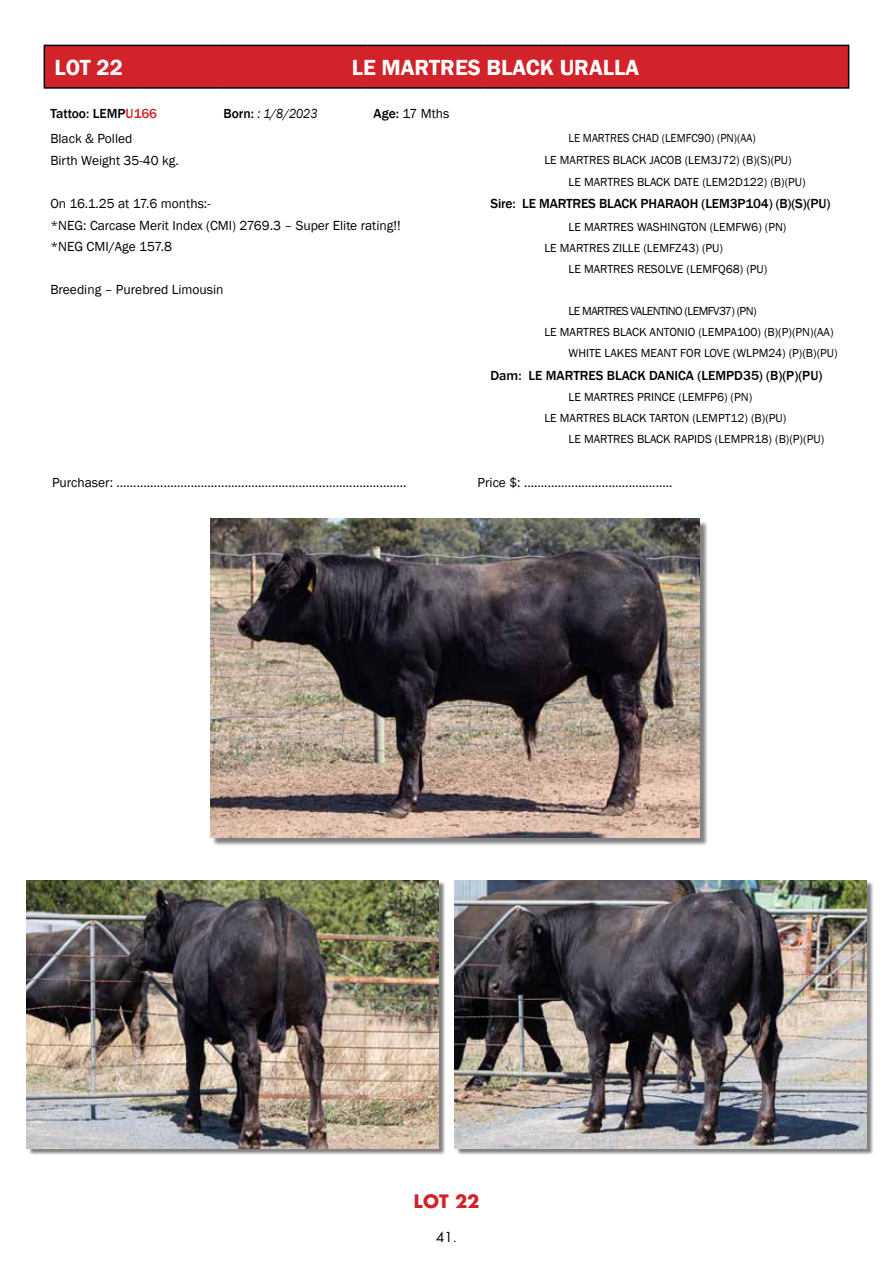
<style>
.page{position:relative;width:893px;height:1263px;background:#fff}
.page>*{position:absolute;margin:0;border:0;box-sizing:border-box;transform-origin:0 0}
.t1{font:600 22.5px "Franklin Gothic";color:#fff}
.t2{font:700 18px "Futura";color:#d2222a}
.t3{font:13.5px "Franklin Gothic";color:#000}
.t4{font:500 13.5px "Franklin Gothic";letter-spacing:-.01em;color:#000}
.t5{font:italic 13.5px "Franklin Gothic";color:#000;scale:.9 1}
.t6{font:13.5px "Futura";color:#000}
.t7{font:12px/21.3px "Franklin Gothic";color:#000}
.t8{font:12px "Franklin Gothic";letter-spacing:-.05em;color:#000}
.t9{font:12px "Franklin Gothic";color:#000;scale:.93 1}
.s1{color:#d2222a}
.s2{font-weight:500;font-style:normal}
.s3{font-weight:500}
</style>
<div class="page">
<div style="left:44px;top:45px;width:805px;height:42px;background:#d2222a"></div>
<hr style="left:563px;top:45px;width:173px;height:1px;background:#000">
<hr style="left:736px;top:45px;width:113px;height:1px;background:#000">
<hr style="left:44px;top:87px;width:70px;height:2px;background:#000">
<hr style="left:114px;top:87px;width:28px;height:2px;background:#000">
<hr style="left:142px;top:87px;width:76px;height:2px;background:#000">
<hr style="left:218px;top:87px;width:149px;height:2px;background:#000">
<hr style="left:367px;top:87px;width:117px;height:2px;background:#000">
<hr style="left:484px;top:87px;width:30px;height:2px;background:#000">
<hr style="left:514px;top:87px;width:24px;height:2px;background:#000">
<hr style="left:538px;top:87px;width:25px;height:2px;background:#000">
<hr style="left:563px;top:87px;width:173px;height:2px;background:#000">
<hr style="left:736px;top:87px;width:113px;height:2px;background:#000">
<div style="left:212px;top:521px;width:496px;height:325px;background:#000;opacity:.5"></div>
<img style="left:210px;top:519px;width:489px;height:319px">
<div style="left:456px;top:881px;width:418px;height:275px;background:#000;opacity:.5"></div>
<img style="left:455px;top:880px;width:411px;height:268px">
<div style="left:28px;top:881px;width:417px;height:275px;background:#000;opacity:.5"></div>
<img style="left:27px;top:880px;width:411px;height:268px">
<h1 class="t1" style="left:55px;top:53px;width:70px">LOT 22</h1>
<h1 class="t1" style="left:352px;top:53px;width:289px">LE MARTRES BLACK URALLA</h1>
<p class="t4" style="left:50px;top:105px;width:108px">Tattoo: LEMP<span class="s1">U166</span></p>
<p class="t5" style="left:224px;top:105px;width:106px"><span class="s2">Born:</span> : 1/8/2023</p>
<p class="t3" style="left:373px;top:105px;width:78px"><span class="s3">Age:</span> 17 Mths</p>
<p class="t3" style="left:50px;top:130px;width:84px">Black &amp; Polled</p>
<p class="t9" style="left:569px;top:131px;width:203px">LE MARTRES CHAD (LEMFC90) (PN)(AA)</p>
<p class="t3" style="left:50px;top:152px;width:130px">Birth Weight 35-40 kg.</p>
<p class="t7" style="left:569px;top:150px;width:239px;text-indent:-24px">LE MARTRES BLACK JACOB (LEM3J72) (B)(S)(PU)<br>LE MARTRES BLACK DATE (LEM2D122) (B)(PU)</p>
<p class="t3" style="left:50px;top:195px;width:162px">On 16.1.25 at 17.6 months:-</p>
<p class="t4" style="left:490px;top:195px;width:341px">Sire: LE MARTRES BLACK PHARAOH (LEM3P104) (B)(S)(PU)</p>
<p class="t3" style="left:50px;top:217px;width:352px">*NEG: Carcase Merit Index (CMI) 2769.3 – Super Elite rating!!</p>
<p class="t7" style="left:569px;top:216px;width:219px">LE MARTRES WASHINGTON (LEMFW6) (PN)</p>
<p class="t3" style="left:50px;top:238px;width:123px">*NEG CMI/Age 157.8</p>
<p class="t7" style="left:569px;top:237px;width:200px;text-indent:-24px">LE MARTRES ZILLE (LEMFZ43) (PU)<br>LE MARTRES RESOLVE (LEMFQ68) (PU)</p>
<p class="t3" style="left:50px;top:281px;width:175px">Breeding – Purebred Limousin</p>
<p class="t8" style="left:569px;top:303px;width:189px">LE MARTRES VALENTINO (LEMFV37) (PN)</p>
<p class="t7" style="left:544px;top:321px;width:291px">LE MARTRES BLACK ANTONIO (LEMPA100) (B)(P)(PN)(AA)</p>
<p class="t7" style="left:569px;top:343px;width:271px">WHITE LAKES MEANT FOR LOVE (WLPM24) (P)(B)(PU)</p>
<p class="t4" style="left:490px;top:367px;width:333px">Dam: LE MARTRES BLACK DANICA (LEMPD35) (B)(P)(PU)</p>
<p class="t7" style="left:569px;top:386px;width:185px">LE MARTRES PRINCE (LEMFP6) (PN)</p>
<p class="t7" style="left:544px;top:408px;width:243px">LE MARTRES BLACK TARTON (LEMPT12) (B)(PU)</p>
<p class="t7" style="left:569px;top:429px;width:257px">LE MARTRES BLACK RAPIDS (LEMPR18) (B)(P)(PU)</p>
<p class="t3" style="left:52px;top:474px;width:356px">Purchaser: ......................................................................................</p>
<p class="t3" style="left:478px;top:474px;width:196px">Price $: ............................................</p>
<h2 class="t2" style="left:413px;top:1188px;width:68px">LOT 22</h2>
<p class="t6" style="left:436px;top:1227px;width:22px">41.</p>
</div>
